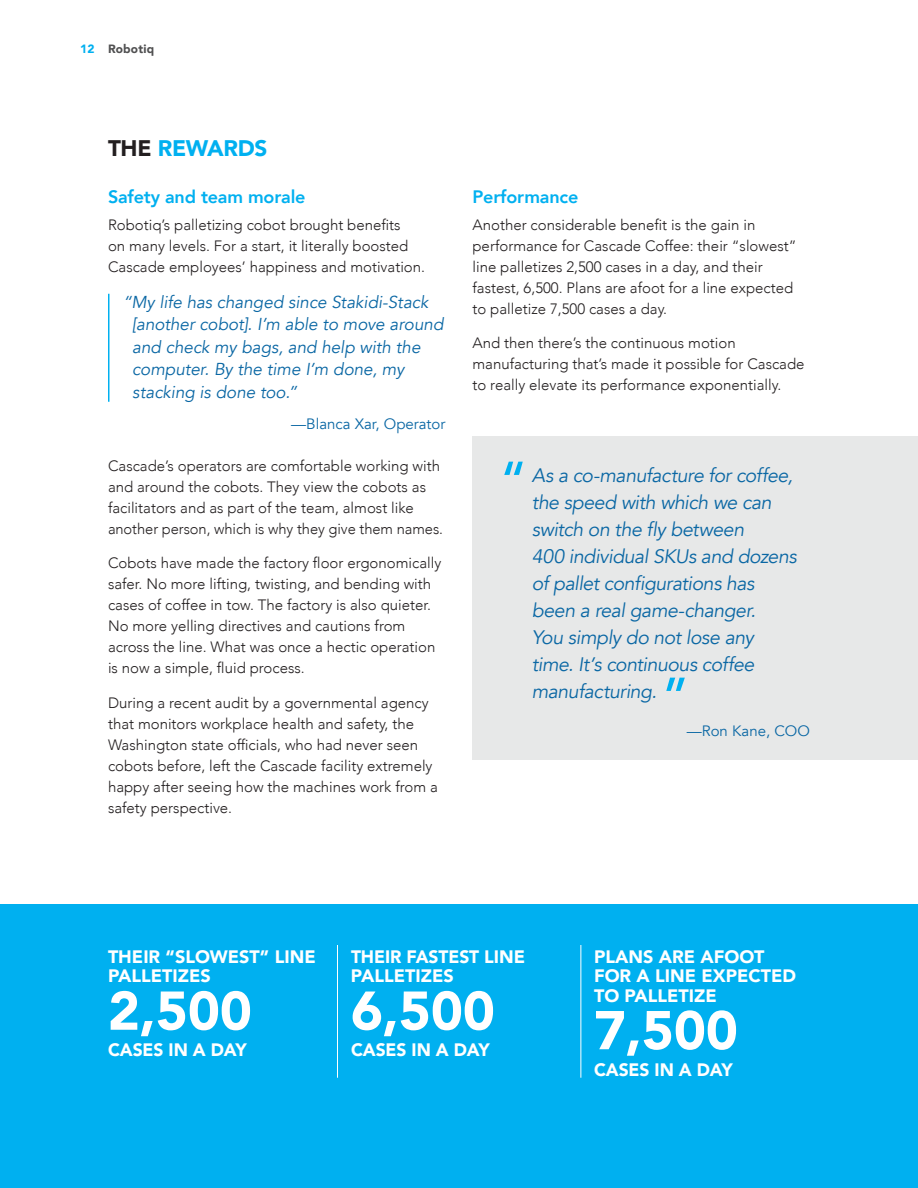
<style>
.page{position:relative;width:918px;height:1188px;background:#fff}
.page>*{position:absolute;margin:0;border:0;box-sizing:border-box;transform-origin:0 0}
.t1{font:900 54px "Avenir";color:#fff}
.t2{font:500 54px "Avenir";color:#00b0f0}
.t3{font:900 22.5px "Avenir";letter-spacing:-.015em;color:#00b0f0}
.t4{font:italic 19.5px/27px "Avenir";letter-spacing:-.025em;color:#0a67a4}
.t5{font:900 18px/19.5px "Avenir";color:#fff}
.t6{font:800 18px "Avenir";letter-spacing:-.01em;color:#00b0f0}
.t7{font:italic 17.25px/22.5px "Avenir";color:#0a67a4}
.t8{font:300 15px/21px "Avenir";color:#231f20}
.t9{font:15px "Avenir";color:#0a67a4}
.t10{font:900 12px "Avenir";letter-spacing:.02em;color:#505051}
.s1{color:#00b0f0}
.s2{color:#231f20}
</style>
<div class="page">
<div style="left:0;top:904px;width:918px;height:284px;background:#00b0f0"></div>
<hr style="left:108px;top:294px;width:2px;height:108px;background:#00b0f0">
<div style="left:472px;top:436px;width:446px;height:324px;background:#e7e8e8"></div>
<hr style="left:337px;top:945px;width:1px;height:133px;background:#fff">
<hr style="left:580px;top:945px;width:1px;height:133px;background:#fff">
<p class="t10" style="left:80px;top:38px;width:76px"><span class="s1">12</span> Robotiq</p>
<h2 class="t3" style="left:108px;top:129px;width:161px"><span class="s2">THE</span> REWARDS</h2>
<p class="t6" style="left:108px;top:183px;width:199px">Safety and team morale</p>
<p class="t8" style="left:108px;top:214px;width:319px">Robotiq’s palletizing cobot brought benefits<br>on many levels. For a start, it literally boosted<br>Cascade employees’ happiness and motivation.</p>
<p class="t7" style="left:132px;top:291px;width:313px;text-indent:-9px">“My life has changed since Stakidi-Stack [another cobot]. I’m able to move around and check my bags, and help with the computer. By the time I’m done, my stacking is done too.”</p>
<p class="t9" style="left:291px;top:415px;width:156px">—Blanca Xar, Operator</p>
<p class="t8" style="left:108px;top:455px;width:337px">Cascade’s operators are comfortable working with and around the cobots. They view the cobots as facilitators and as part of the team, almost like another person, which is why they give them names.</p>
<p class="t8" style="left:108px;top:552px;width:335px">Cobots have made the factory floor ergonomically safer. No more lifting, twisting, and bending with cases of coffee in tow. The factory is also quieter.<br>No more yelling directives and cautions from across the line. What was once a hectic operation is now a simple, fluid process.</p>
<p class="t8" style="left:108px;top:692px;width:331px">During a recent audit by a governmental agency that monitors workplace health and safety, the Washington state officials, who had never seen cobots before, left the Cascade facility extremely happy after seeing how the machines work from a safety perspective.</p>
<p class="t6" style="left:472px;top:183px;width:107px">Performance</p>
<p class="t8" style="left:472px;top:214px;width:326px">Another considerable benefit is the gain in performance for Cascade Coffee: their “slowest” line palletizes 2,500 cases in a day, and their fastest, 6,500. Plans are afoot for a line expected to palletize 7,500 cases a day.</p>
<p class="t8" style="left:472px;top:333px;width:334px">And then there’s the continuous motion manufacturing that’s made it possible for Cascade to really elevate its performance exponentially.</p>
<h1 class="t2" style="left:500px;top:434px;width:30px">“</h1>
<p class="t4" style="left:532px;top:462px;width:266px">As a co-manufacture for coffee, the speed with which we can switch on the fly between<br>400 individual SKUs and dozens of pallet configurations has been a real game-changer.<br>You simply do not lose any time. It’s continuous coffee manufacturing.</p>
<h1 class="t2" style="left:662px;top:650px;width:30px">”</h1>
<p class="t9" style="left:687px;top:722px;width:125px">—Ron Kane, COO</p>
<p class="t5" style="left:108px;top:947px;width:209px">THEIR “SLOWEST” LINE<br>PALLETIZES</p>
<h1 class="t1" style="left:108px;top:965px;width:145px">2,500</h1>
<p class="t5" style="left:108px;top:1040px;width:140px">CASES IN A DAY</p>
<p class="t5" style="left:351px;top:947px;width:176px">THEIR FASTEST LINE<br>PALLETIZES</p>
<h1 class="t1" style="left:351px;top:965px;width:145px">6,500</h1>
<p class="t5" style="left:351px;top:1040px;width:140px">CASES IN A DAY</p>
<p class="t5" style="left:594px;top:947px;width:204px">PLANS ARE AFOOT<br>FOR A LINE EXPECTED<br>TO PALLETIZE</p>
<h1 class="t1" style="left:594px;top:984px;width:145px">7,500</h1>
<p class="t5" style="left:594px;top:1059px;width:140px">CASES IN A DAY</p>
</div>
